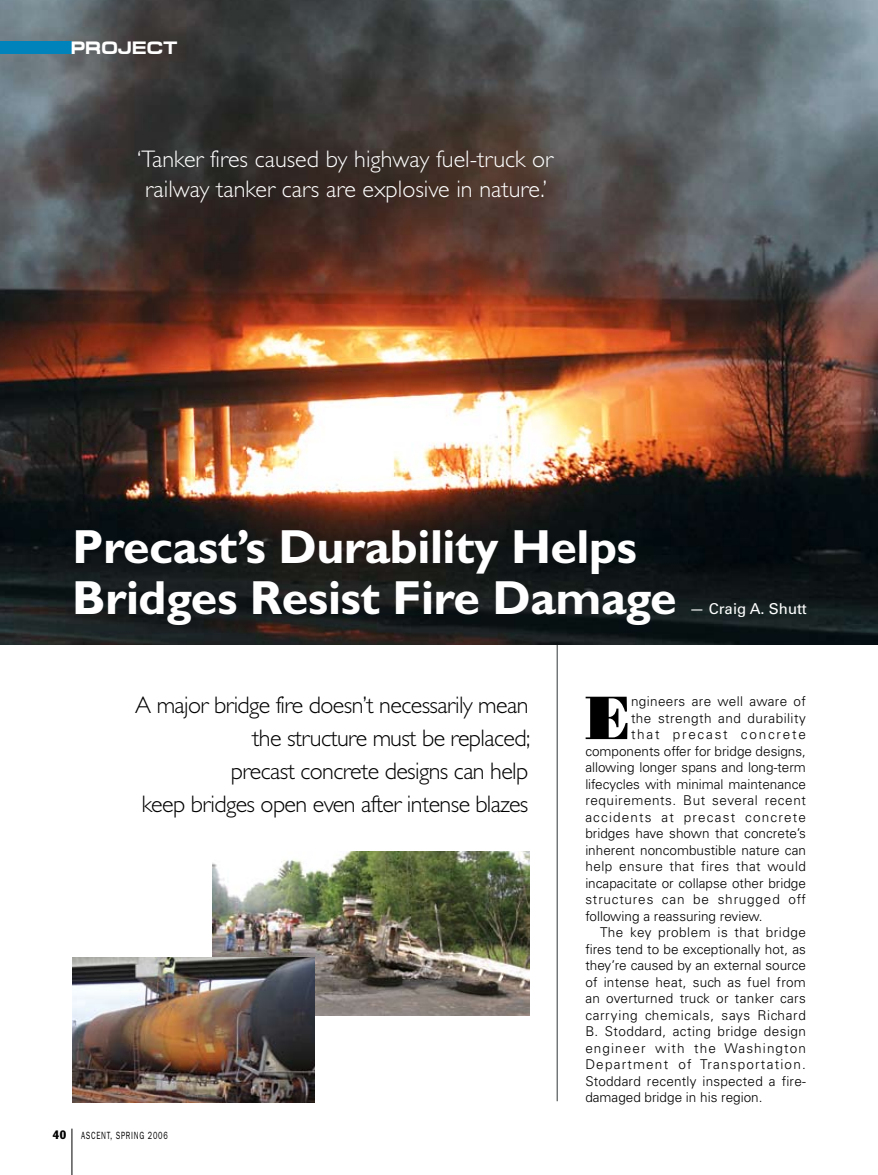
<style>
.page{position:relative;width:878px;height:1175px;background:#fff}
.page>*{position:absolute;margin:0;border:0;box-sizing:border-box;transform-origin:0 0}
.t1{font:61.05px "Bodoni Poster";color:#000}
.t2{font:700 48px/51px "Gill Sans";letter-spacing:-.01em;color:#fff}
.t3{font:300 24px/33px "Gill Sans";letter-spacing:-.025em;color:#000;text-align:right}
.t4{font:300 24px/30px "Gill Sans";color:#fff;text-align:center}
.t5{font:700 18px "Micro Extended";color:#fff}
.t6{font:15px "Univers";color:#fff}
.t7{font:300 13.5px "Univers";color:#000}
.t8{font:300 13.5px "Univers";letter-spacing:.02em;color:#000}
.t9{font:300 13.5px "Univers";letter-spacing:.04em;color:#000}
.t10{font:300 13.5px "Univers";letter-spacing:.045em;color:#000}
.t11{font:300 13.5px "Univers";letter-spacing:.05em;color:#000}
.t12{font:300 13.5px "Univers";letter-spacing:.09em;color:#000}
.t13{font:300 13.5px "Univers";letter-spacing:.085em;color:#000}
.t14{font:300 13.5px "Univers";letter-spacing:.065em;color:#000}
.t15{font:300 13.5px "Univers";letter-spacing:.08em;color:#000}
.t16{font:300 13.5px "Univers";letter-spacing:.13em;color:#000}
.t17{font:10.5px "Franklin Gothic";letter-spacing:.1em;color:#000;scale:.7 1}
.s1{font-stretch:condensed;font-size:12px}
</style>
<div class="page">
<hr style="left:556px;top:644px;width:1px;height:457px;background:#323637">
<img style="left:0;top:0;width:878px;height:644px">
<img style="left:212px;top:851px;width:318px;height:164px">
<img style="left:72px;top:957px;width:243px;height:145px">
<hr style="left:72px;top:1128px;width:1px;height:46px;background:#000">
<div style="left:0;top:42px;width:72px;height:12px;background:#0082bb"></div>
<h3 class="t5" style="left:71px;top:38px;width:108px">PROJECT</h3>
<h3 class="t4" style="left:137px;top:144px;width:417px">‘Tanker fires caused by highway fuel-truck or railway tanker cars are explosive in nature.’</h3>
<h2 class="t2" style="left:72px;top:521px;width:606px">Precast’s Durability Helps<br>Bridges Resist Fire Damage</h2>
<p class="t6" style="left:689px;top:600px;width:119px">— Craig A. Shutt</p>
<h3 class="t3" style="left:135px;top:688px;width:396px">A major bridge fire doesn’t necessarily mean the structure must be replaced;<br>precast concrete designs can help<br>keep bridges open even after intense blazes</h3>
<h1 class="t1" style="left:585px;top:680px;width:46px">E</h1>
<p class="t8" style="left:631px;top:693px;width:176px">ngineers are well aware of</p>
<p class="t8" style="left:631px;top:709px;width:176px">the strength and durability</p>
<p class="t16" style="left:631px;top:726px;width:176px">that precast concrete</p>
<p class="t7" style="left:585px;top:742px;width:222px">components offer for bridge designs,</p>
<p class="t7" style="left:585px;top:759px;width:222px">allowing longer spans and long-term</p>
<p class="t7" style="left:585px;top:775px;width:222px">lifecycles with minimal maintenance</p>
<p class="t10" style="left:585px;top:792px;width:222px">requirements. But several recent</p>
<p class="t13" style="left:585px;top:808px;width:222px">accidents at precast concrete</p>
<p class="t7" style="left:585px;top:825px;width:222px">bridges have shown that concrete’s</p>
<p class="t7" style="left:585px;top:841px;width:222px">inherent noncombustible nature can</p>
<p class="t9" style="left:585px;top:858px;width:222px">help ensure that fires that would</p>
<p class="t7" style="left:585px;top:874px;width:222px">incapacitate or collapse other bridge</p>
<p class="t14" style="left:585px;top:891px;width:222px">structures can be shrugged off</p>
<p class="t7" style="left:585px;top:907px;width:179px">following a reassuring review.</p>
<p class="t9" style="left:600px;top:924px;width:207px">The key problem is that bridge</p>
<p class="t7" style="left:585px;top:940px;width:222px">fires tend to be exceptionally hot, as</p>
<p class="t7" style="left:585px;top:957px;width:222px">they’re caused by an external source</p>
<p class="t8" style="left:585px;top:973px;width:222px">of intense heat, such as fuel from</p>
<p class="t8" style="left:585px;top:990px;width:222px">an overturned truck or tanker cars</p>
<p class="t11" style="left:585px;top:1006px;width:222px">carrying chemicals, says Richard</p>
<p class="t8" style="left:585px;top:1023px;width:222px">B. Stoddard, acting bridge design</p>
<p class="t15" style="left:585px;top:1039px;width:222px">engineer with the Washington</p>
<p class="t12" style="left:585px;top:1056px;width:222px">Department of Transportation.</p>
<p class="t8" style="left:585px;top:1072px;width:222px">Stoddard recently inspected a fire-</p>
<p class="t7" style="left:585px;top:1089px;width:179px">damaged bridge in his region.</p>
<p class="t17" style="left:53px;top:1129px;width:166px"><span class="s1">40</span> ASCENT, SPRING 2006</p>
</div>
